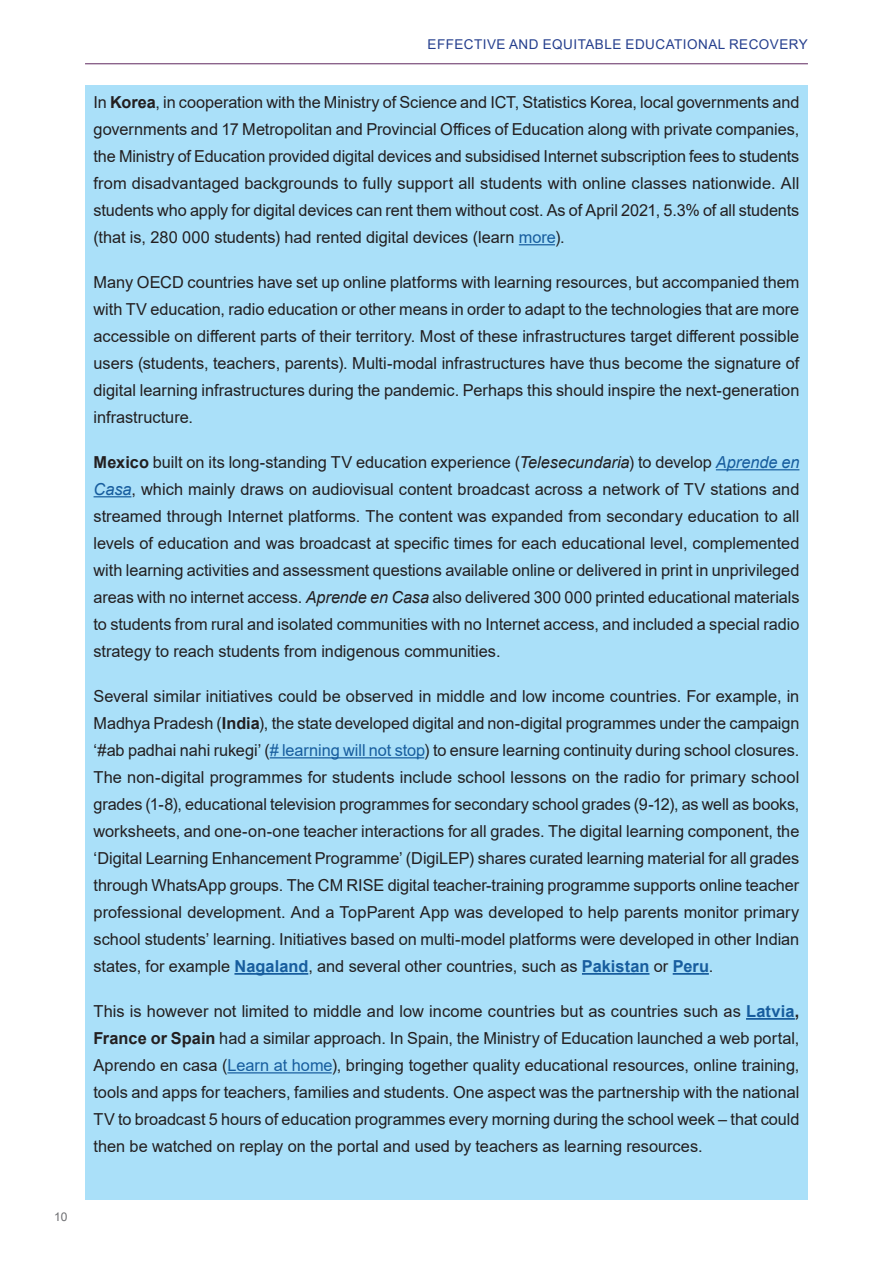
<style>
.page{position:relative;width:893px;height:1263px;background:#fff}
.page>*{position:absolute;margin:0;border:0;box-sizing:border-box;transform-origin:0 0}
.Box_heading{font:16.5px/27px "Arial";color:#231f20;text-align:justify}
.roulette{font:13.5px "Arial";letter-spacing:.035em;color:#253f8e}
.t1{font:12px "Arial";color:#6c6d70}
.s1{font-weight:700}
.s2{color:#175d9e}
.s3{font-style:italic}
.s4{font-style:italic;color:#175d9e}
.s5{font-weight:700;color:#175d9e}
</style>
<div class="page">
<hr style="left:85px;top:63px;width:723px;height:1px;background:#5f2860">
<div style="left:85px;top:85px;width:723px;height:1114px;background:#aae0f9"></div>
<hr style="left:519px;top:244px;width:36px;height:1px;background:#175d9e">
<hr style="left:716px;top:469px;width:83px;height:1px;background:#175d9e">
<hr style="left:94px;top:496px;width:37px;height:1px;background:#175d9e">
<hr style="left:270px;top:757px;width:154px;height:1px;background:#175d9e">
<hr style="left:234px;top:973px;width:74px;height:2px;background:#175d9e">
<hr style="left:582px;top:973px;width:67px;height:2px;background:#175d9e">
<hr style="left:673px;top:973px;width:36px;height:2px;background:#175d9e">
<hr style="left:746px;top:1018px;width:49px;height:2px;background:#175d9e">
<hr style="left:227px;top:1072px;width:105px;height:1px;background:#175d9e">
<p class="t1" style="left:54px;top:1208px;width:15px">10</p>
<p class="roulette" style="left:428px;top:35px;width:382px">EFFECTIVE AND EQUITABLE EDUCATIONAL RECOVERY</p>
<p class="Box_heading" style="left:94px;top:89px;width:707px">In <span class="s1">Korea</span>, in cooperation with the Ministry of Science and ICT, Statistics Korea, local governments and governments and 17 Metropolitan and Provincial Offices of Education along with private companies, the Ministry of Education provided digital devices and subsidised Internet subscription fees to students from disadvantaged backgrounds to fully support all students with online classes nationwide. All students who apply for digital devices can rent them without cost. As of April 2021, 5.3% of all students (that is, 280 000 students) had rented digital devices (learn <span class="s2">more</span>).</p>
<p class="Box_heading" style="left:94px;top:269px;width:707px">Many OECD countries have set up online platforms with learning resources, but accompanied them with TV education, radio education or other means in order to adapt to the technologies that are more accessible on different parts of their territory. Most of these infrastructures target different possible users (students, teachers, parents). Multi-modal infrastructures have thus become the signature of digital learning infrastructures during the pandemic. Perhaps this should inspire the next-generation infrastructure.</p>
<p class="Box_heading" style="left:94px;top:449px;width:707px"><span class="s1">Mexico</span> built on its long-standing TV education experience (<span class="s3">Telesecundaria</span>) to develop <span class="s4">Aprende en Casa</span>, which mainly draws on audiovisual content broadcast across a network of TV stations and streamed through Internet platforms. The content was expanded from secondary education to all levels of education and was broadcast at specific times for each educational level, complemented with learning activities and assessment questions available online or delivered in print in unprivileged areas with no internet access. <span class="s3">Aprende en Casa</span> also delivered 300 000 printed educational materials to students from rural and isolated communities with no Internet access, and included a special radio strategy to reach students from indigenous communities.</p>
<p class="Box_heading" style="left:94px;top:683px;width:707px">Several similar initiatives could be observed in middle and low income countries. For example, in Madhya Pradesh (<span class="s1">India</span>), the state developed digital and non-digital programmes under the campaign ‘#ab padhai nahi rukegi’ (<span class="s2"># learning will not stop</span>) to ensure learning continuity during school closures.<br>The non-digital programmes for students include school lessons on the radio for primary school grades (1-8), educational television programmes for secondary school grades (9-12), as well as books, worksheets, and one-on-one teacher interactions for all grades. The digital learning component, the ‘Digital Learning Enhancement Programme’ (DigiLEP) shares curated learning material for all grades through WhatsApp groups. The CM RISE digital teacher-training programme supports online teacher professional development. And a TopParent App was developed to help parents monitor primary school students’ learning. Initiatives based on multi-model platforms were developed in other Indian states, for example <span class="s5">Nagaland</span>, and several other countries, such as <span class="s5">Pakistan</span> or <span class="s5">Peru</span>.</p>
<p class="Box_heading" style="left:94px;top:998px;width:707px">This is however not limited to middle and low income countries but as countries such as <span class="s5">Latvia</span><span class="s1">, France or Spain</span> had a similar approach. In Spain, the Ministry of Education launched a web portal, Aprendo en casa (<span class="s2">Learn at home</span>), bringing together quality educational resources, online training, tools and apps for teachers, families and students. One aspect was the partnership with the national TV to broadcast 5 hours of education programmes every morning during the school week – that could then be watched on replay on the portal and used by teachers as learning resources.</p>
</div>
